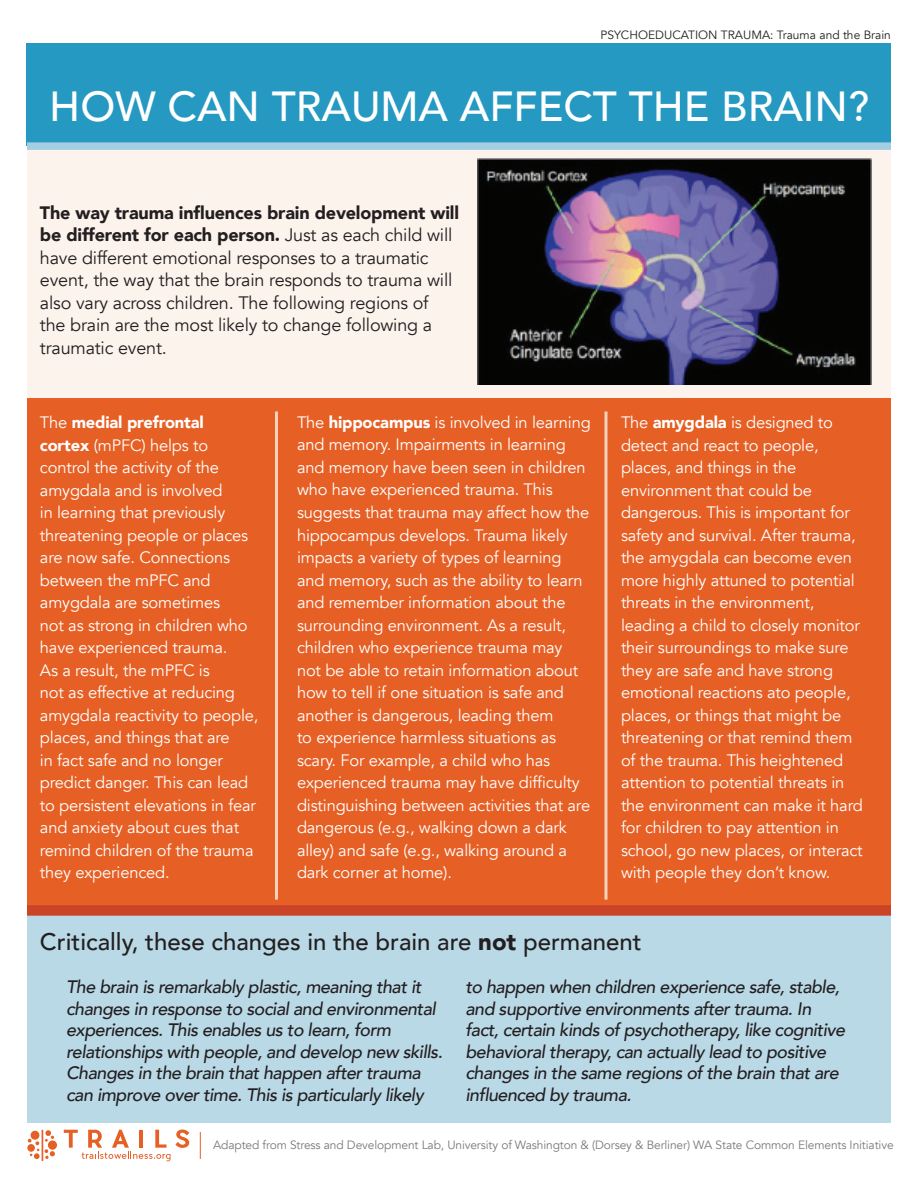
<style>
.page{position:relative;width:918px;height:1188px;background:#fff}
.page>*{position:absolute;margin:0;border:0;box-sizing:border-box;transform-origin:0 0}
.t1{font:500 42px "Avenir";color:#fff}
.t2{font:500 24px "Avenir";color:#231f20}
.t3{font:italic 500 18px "Avenir";letter-spacing:-.03em;color:#231f20}
.t4{font:18px/22.5px "Avenir";letter-spacing:-.01em;color:#231f20}
.t5{font:16.5px/22.5px "Avenir";letter-spacing:-.01em;color:#fff}
.t6{font:12px "Avenir";letter-spacing:-.01em;color:#231f20}
.s1{font-weight:900}
</style>
<div class="page">
<div style="left:27px;top:910px;width:864px;height:213px;background:#bad9e7"></div>
<div style="left:27px;top:43px;width:864px;height:103px;background:#2599c2"></div>
<div style="left:27px;top:146px;width:864px;height:262px;background:#fcf3ed"></div>
<div style="left:27px;top:399px;width:864px;height:511px;background:#e65f24"></div>
<div style="left:27px;top:142px;width:864px;height:8px;background:#a3cee1"></div>
<div style="left:27px;top:905px;width:864px;height:11px;background:#cc4427"></div>
<svg style="left:604px;top:411px;width:4px;height:489px;background:#f2b497"></svg>
<hr style="left:275px;top:411px;width:3px;height:489px;background:#f7d2bf">
<img style="left:477px;top:159px;width:394px;height:226px">
<hr style="left:42px;top:1130px;width:1px;height:31px;background:#e65f24">
<svg style="left:48px;top:1140px;width:9px;height:10px"></svg>
<svg style="left:28px;top:1130px;width:27px;height:29px"></svg>
<svg style="left:64px;top:1129px;width:125px;height:32px"></svg>
<svg style="left:200px;top:1132px;width:1px;height:27px"></svg>
<p class="t6" style="left:601px;top:28px;width:292px">PSYCHOEDUCATION TRAUMA: Trauma and the Brain</p>
<h1 class="t1" style="left:49px;top:70px;width:821px">HOW CAN TRAUMA AFFECT THE BRAIN?</h1>
<p class="t4" style="left:40px;top:202px;width:421px"><span class="s1">The way trauma influences brain development will be different for each person.</span> Just as each child will have different emotional responses to a traumatic event, the way that the brain responds to trauma will also vary across children. The following regions of<br>the brain are the most likely to change following a traumatic event.</p>
<p class="t5" style="left:40px;top:411px;width:220px">The <span class="s1">medial prefrontal<br>cortex</span> (mPFC) helps to control the activity of the amygdala and is involved<br>in learning that previously threatening people or places are now safe. Connections between the mPFC and amygdala are sometimes<br>not as strong in children who have experienced trauma.<br>As a result, the mPFC is<br>not as effective at reducing amygdala reactivity to people, places, and things that are<br>in fact safe and no longer predict danger. This can lead to persistent elevations in fear and anxiety about cues that remind children of the trauma they experienced.</p>
<p class="t5" style="left:297px;top:411px;width:295px">The <span class="s1">hippocampus</span> is involved in learning and memory. Impairments in learning and memory have been seen in children who have experienced trauma. This suggests that trauma may affect how the hippocampus develops. Trauma likely impacts a variety of types of learning and memory, such as the ability to learn and remember information about the surrounding environment. As a result, children who experience trauma may not be able to retain information about how to tell if one situation is safe and another is dangerous, leading them<br>to experience harmless situations as scary. For example, a child who has experienced trauma may have difficulty distinguishing between activities that are dangerous (e.g., walking down a dark alley) and safe (e.g., walking around a dark corner at home).</p>
<p class="t5" style="left:621px;top:412px;width:243px">The <span class="s1">amygdala</span> is designed to detect and react to people, places, and things in the environment that could be dangerous. This is important for safety and survival. After trauma, the amygdala can become even more highly attuned to potential threats in the environment, leading a child to closely monitor their surroundings to make sure they are safe and have strong emotional reactions ato people, places, or things that might be threatening or that remind them of the trauma. This heightened attention to potential threats in the environment can make it hard for children to pay attention in school, go new places, or interact with people they don’t know.</p>
<p class="t2" style="left:40px;top:921px;width:603px">Critically, these changes in the brain are <span class="s1">not</span> permanent</p>
<p class="t3" style="left:66px;top:976px;width:357px">The brain is remarkably plastic, meaning that it</p>
<p class="t3" style="left:465px;top:976px;width:376px">to happen when children experience safe, stable,</p>
<p class="t3" style="left:66px;top:998px;width:371px">changes in response to social and environmental</p>
<p class="t3" style="left:465px;top:998px;width:347px">and supportive environments after trauma. In</p>
<p class="t3" style="left:66px;top:1019px;width:327px">experiences. This enables us to learn, form</p>
<p class="t3" style="left:465px;top:1019px;width:381px">fact, certain kinds of psychotherapy, like cognitive</p>
<p class="t3" style="left:66px;top:1041px;width:378px">relationships with people, and develop new skills.</p>
<p class="t3" style="left:465px;top:1041px;width:362px">behavioral therapy, can actually lead to positive</p>
<p class="t3" style="left:66px;top:1062px;width:356px">Changes in the brain that happen after trauma</p>
<p class="t3" style="left:465px;top:1062px;width:375px">changes in the same regions of the brain that are</p>
<p class="t3" style="left:66px;top:1084px;width:359px">can improve over time. This is particularly likely</p>
<p class="t3" style="left:465px;top:1084px;width:168px">influenced by trauma.</p>
<p class="t6" style="left:213px;top:1138px;width:682px">Adapted from Stress and Development Lab, University of Washington &amp; (Dorsey &amp; Berliner) WA State Common Elements Initiative</p>
</div>
